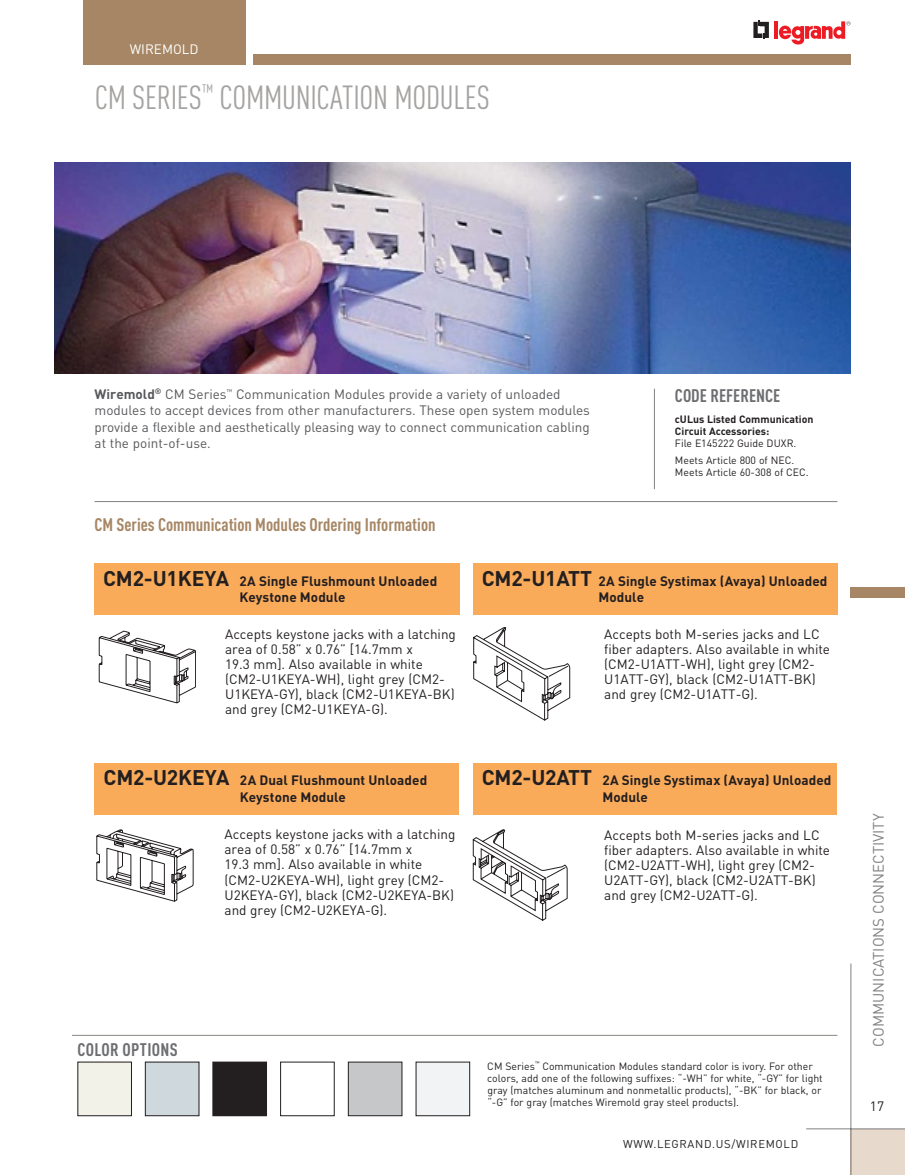
<style>
.page{position:relative;width:905px;height:1175px;background:#fff}
.page>*{position:absolute;margin:0;border:0;box-sizing:border-box;transform-origin:0 0}
.t1{font:condensed 33px "DIN Pro";letter-spacing:-.01em;color:#a5a3a1}
.t2{font:700 condensed 18px "DIN Pro";color:#a68664}
.t3{font:700 condensed 18px "DIN Pro";color:#6d6e71}
.t4{font:700 condensed 18px "DIN Pro";letter-spacing:.02em;color:#6d6e71}
.t5{font:15px "DIN Pro";color:#808285}
.t6{font:13.5px/15px "DIN Pro";color:#231f20}
.t7{font:13.5px/16.5px "DIN Pro";color:#58595b}
.t8{font:700 13.5px/16.5px "DIN Pro";letter-spacing:.005em;color:#231f20}
.t9{font:13.5px "DIN Pro";color:#fff}
.t10{font:11.25px "DIN Pro";letter-spacing:.06em;color:#231f20}
.t11{font:10.5px/12px "DIN Pro";color:#231f20}
.t12{font:700 10.5px/12px "DIN Pro";color:#231f20}
.s1{font-weight:700}
.s2{font-size:21px}
</style>
<div class="page">
<svg style="left:99px;top:631px;width:97px;height:72px"></svg>
<div style="left:94px;top:564px;width:365px;height:51px;background:#faab5a"></div>
<svg style="left:473px;top:829px;width:94px;height:91px"></svg>
<div style="left:472px;top:763px;width:364px;height:51px;background:#faab5a"></div>
<svg style="left:96px;top:829px;width:97px;height:72px"></svg>
<div style="left:94px;top:763px;width:365px;height:51px;background:#faab5a"></div>
<svg style="left:473px;top:627px;width:97px;height:93px"></svg>
<div style="left:472px;top:564px;width:365px;height:51px;background:#faab5a"></div>
<img style="left:54px;top:162px;width:796px;height:212px">
<hr style="left:654px;top:388px;width:1px;height:101px;background:#808285">
<hr style="left:94px;top:501px;width:743px;height:1px;background:#808285">
<div style="left:78px;top:1062px;width:53px;height:53px;background:#f2f2e8"></div>
<div style="left:145px;top:1062px;width:54px;height:53px;background:#ced8dd"></div>
<div style="left:213px;top:1062px;width:53px;height:53px;background:#231f20"></div>
<div style="left:213px;top:1061px;width:54px;height:54px;border:1px solid #231f20"></div>
<div style="left:348px;top:1062px;width:54px;height:53px;background:#c5c7c9"></div>
<div style="left:416px;top:1062px;width:53px;height:53px;background:#f1f3f4"></div>
<hr style="left:72px;top:1035px;width:765px;height:1px;background:#878783">
<div style="left:850px;top:1129px;width:54px;height:45px;background:#e7d9cb"></div>
<hr style="left:806px;top:1128px;width:98px;height:1px;background:#808285">
<hr style="left:850px;top:963px;width:1px;height:211px;background:#808285">
<div style="left:850px;top:587px;width:54px;height:11px;background:#a68664"></div>
<svg style="left:753px;top:20px;width:15px;height:19px"></svg>
<hr style="left:774px;top:21px;width:4px;height:18px;background:#ed1c24">
<svg style="left:779px;top:21px;width:71px;height:24px"></svg>
<div style="left:253px;top:54px;width:597px;height:11px;background:#a68664"></div>
<div style="left:83px;top:0;width:162px;height:65px;background:#a68664"></div>
<p class="t9" style="left:130px;top:40px;width:70px">WIREMOLD</p>
<h1 class="t1" style="left:95px;top:78px;width:396px">CM SERIES<sup>™</sup> COMMUNICATION MODULES</h1>
<p class="t7" style="left:94px;top:385px;width:497px"><span class="s1">Wiremold</span><sup>®</sup> CM series<sup>™</sup> Communication Modules provide a variety of unloaded modules to accept devices from other manufacturers. These open system modules provide a flexible and aesthetically pleasing way to connect communication cabling at the point-of-use.</p>
<h2 class="t2" style="left:94px;top:513px;width:342px">CM Series Communication Modules Ordering Information</h2>
<h2 class="t3" style="left:675px;top:385px;width:107px">CODE REFERENCE</h2>
<p class="t12" style="left:675px;top:413px;width:140px">cULus Listed Communication<br>Circuit Accessories:</p>
<p class="t11" style="left:675px;top:435px;width:123px;line-height:16.5px">File E145222 Guide DUXR.<br>Meets Article 800 of NEC.</p>
<p class="t11" style="left:675px;top:466px;width:135px">Meets Article 60-308 of CEC.</p>
<p class="t8" style="left:239px;top:572px;width:199px;text-indent:-136px"><span class="s2">CM2-U1KEyA</span> 2A Single Flushmount Unloaded<br>Keystone Module</p>
<p class="t6" style="left:225px;top:625px;width:232px">Accepts keystone jacks with a latching area of 0.58” x 0.76” [14.7mm x<br>19.3 mm]. Also available in white (CM2-U1KEYA-WH), light grey (CM2- U1KEYA-GY), black (CM2-U1KEYA-BK) and grey (CM2-U1KEYA-G).</p>
<p class="t8" style="left:240px;top:771px;width:189px;text-indent:-136px"><span class="s2">CM2-U2KEyA</span> 2A Dual Flushmount Unloaded<br>Keystone Module</p>
<p class="t6" style="left:224px;top:826px;width:232px">Accepts keystone jacks with a latching area of 0.58” x 0.76” [14.7mm x<br>19.3 mm]. Also available in white (CM2-U2KEYA-WH), light grey (CM2- U2KEYA-GY), black (CM2-U2KEYA-BK) and grey (CM2-U2KEYA-G).</p>
<p class="t8" style="left:598px;top:572px;width:230px;text-indent:-117px"><span class="s2">CM2-U1ATT</span> 2A Single Systimax (Avaya) Unloaded<br>Module</p>
<p class="t6" style="left:604px;top:625px;width:227px">Accepts both M-series jacks and LC fiber adapters. Also available in white (CM2-U1ATT-WH), light grey (CM2- U1ATT-GY), black (CM2-U1ATT-BK) and grey (CM2-U1ATT-G).</p>
<p class="t8" style="left:602px;top:771px;width:230px;text-indent:-121px"><span class="s2">CM2-U2ATT</span> 2A Single Systimax (Avaya) Unloaded<br>Module</p>
<p class="t6" style="left:604px;top:827px;width:227px">Accepts both M-series jacks and LC fiber adapters. Also available in white (CM2-U2ATT-WH), light grey (CM2- U2ATT-GY), black (CM2-U2ATT-BK) and grey (CM2-U2ATT-G).</p>
<h2 class="t4" style="left:77px;top:1038px;width:102px">COLOR OPTIONS</h2>
<p class="t11" style="left:487px;top:1059px;width:337px">CM series<sup>™</sup> Communication Modules standard color is ivory. For other colors, add one of the following suffixes: “-WH” for white, “-GY” for light gray (matches aluminum and nonmetallic products), “-BK” for black, or “-G” for gray (matches Wiremold gray steel products).</p>
<p class="t10" style="left:623px;top:1136px;width:177px">www.LEGRAND.us/WIREMOLD</p>
<p class="t5" style="left:868px;top:1046px;width:234px;rotate:-90deg">COMMUNICATIONS CONNECTIVITY</p>
<p class="t6" style="left:870px;top:1097px;width:16px">17</p>
</div>
